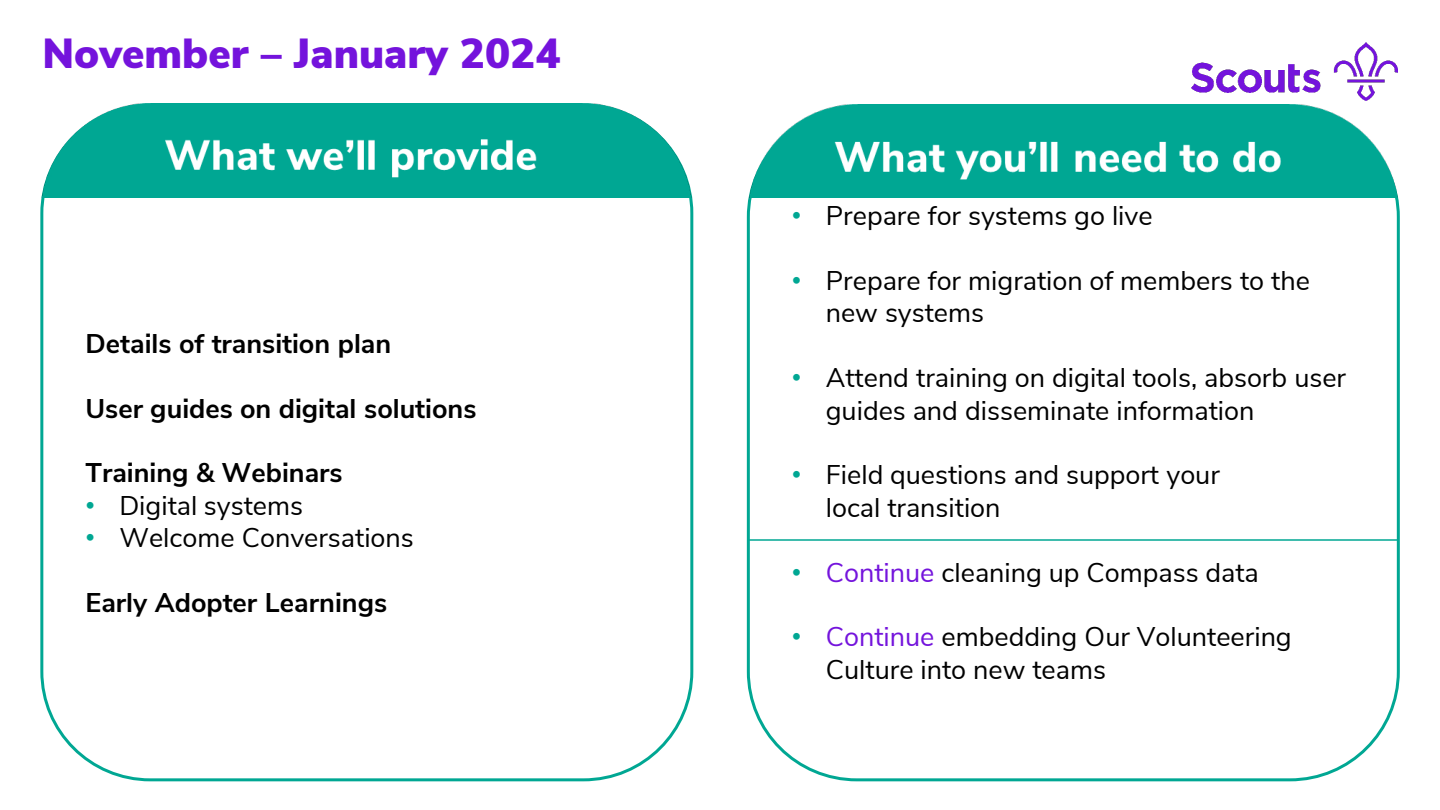
<style>
.page{position:relative;width:1440px;height:810px;background:#fff}
.page>*{position:absolute;margin:0;border:0;box-sizing:border-box;transform-origin:0 0}
.t1{font:900 42px "Nunito Sans";color:#7413dc}
.t2{font:27px/32.4px "Nunito Sans";color:#000}
.t3{font:700 27px "Nunito Sans";color:#000}
.s1{font-family:"Arial";color:#00a793}
.s2{color:#7414dc}
</style>
<div class="page">
<img style="left:1191px;top:42px;width:206px;height:59px">
<img style="left:748px;top:105px;width:650px;height:92px">
<div style="left:40px;top:104px;width:653px;height:677px;background:#fff;border:3px solid #00a793;border-radius:108px"></div>
<img style="left:42px;top:103px;width:650px;height:94px">
<hr style="left:748px;top:539px;width:650px;height:2px;background:#00a793">
<p class="t1" style="left:42px;top:22px;width:520px">November – January 2024</p>
<p class="t3" style="left:86px;top:324px;width:307px">Details of transition plan</p>
<p class="t3" style="left:86px;top:389px;width:392px">User guides on digital solutions</p>
<p class="t3" style="left:86px;top:453px;width:259px">Training &amp; Webinars</p>
<p class="t2" style="left:86px;top:488px;width:219px"><span class="s1">•</span> Digital systems</p>
<p class="t2" style="left:86px;top:520px;width:330px"><span class="s1">•</span> Welcome Conversations</p>
<p class="t3" style="left:86px;top:583px;width:303px">Early Adopter Learnings</p>
<p class="t2" style="left:792px;top:198px;width:362px"><span class="s1">•</span> Prepare for systems go live</p>
<p class="t2" style="left:826px;top:263px;width:486px;text-indent:-34px"><span class="s1">•</span> Prepare for migration of members to the new systems</p>
<p class="t2" style="left:826px;top:360px;width:522px;text-indent:-34px"><span class="s1">•</span> Attend training on digital tools, absorb user guides and disseminate information</p>
<p class="t2" style="left:826px;top:457px;width:396px;text-indent:-34px"><span class="s1">•</span> Field questions and support your local transition</p>
<p class="t2" style="left:792px;top:554px;width:468px"><span class="s1">•</span> <span class="s2">Continue</span> cleaning up Compass data</p>
<p class="t2" style="left:826px;top:619px;width:468px;text-indent:-34px"><span class="s1">•</span> <span class="s2">Continue</span> embedding Our Volunteering<br>Culture into new teams</p>
</div>
